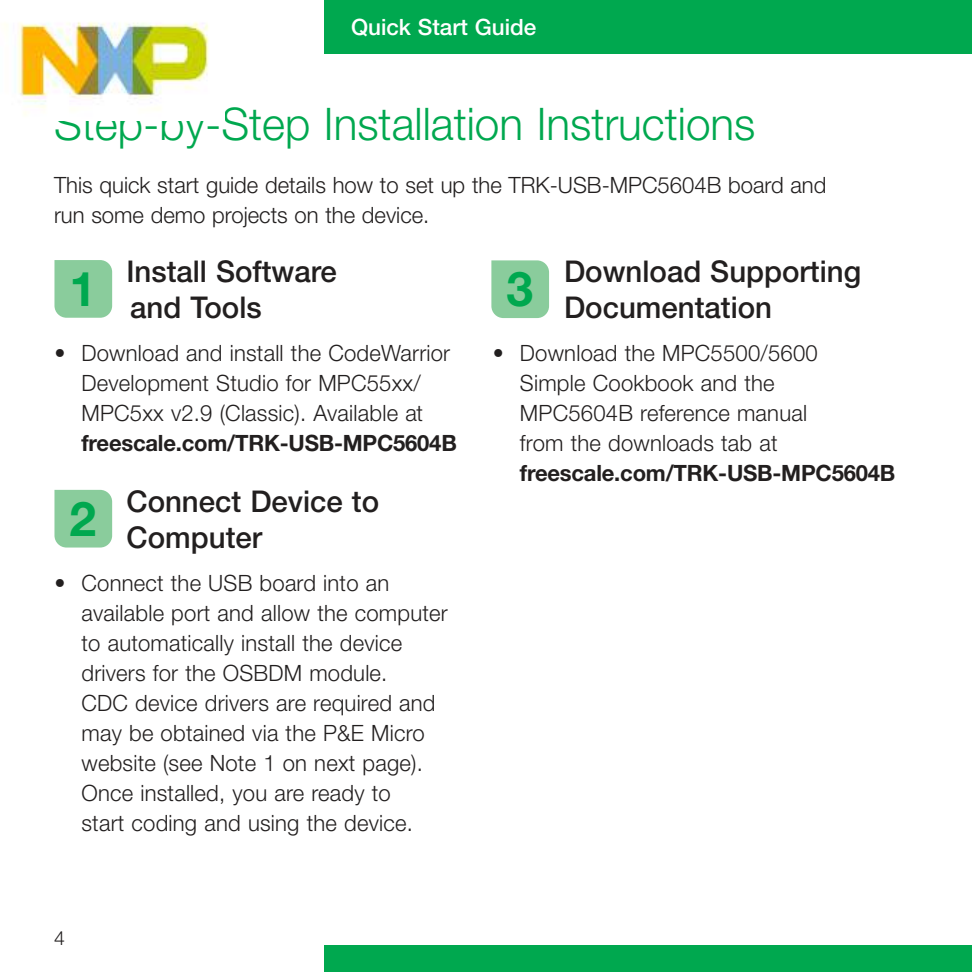
<style>
.page{position:relative;width:972px;height:972px;background:#fff}
.page>*{position:absolute;margin:0;border:0;box-sizing:border-box;transform-origin:0 0}
.t1{font:700 48px "Helvetica Neue LT Pro";color:#00a84f}
.t2{font:300 45px "Helvetica Neue LT Pro";color:#00a84f}
.t3{font:500 30px/36px "Helvetica Neue LT Pro";color:#221f1f}
.t4{font:300 22.5px/30px "Helvetica Neue LT Pro";letter-spacing:.01em;color:#221f1f}
.t5{font:700 22.5px "Helvetica Neue LT Pro";letter-spacing:-.01em;color:#221f1f}
.t6{font:500 22.5px "Helvetica Neue LT Pro";color:#fff}
.t7{font:300 19.5px "Helvetica Neue LT Pro";color:#221f1f}
</style>
<div class="page">
<div style="left:324px;top:0;width:648px;height:54px;background:#00a84f"></div>
<div style="left:324px;top:945px;width:648px;height:27px;background:#00a84f"></div>
<div style="left:54px;top:260px;width:58px;height:58px;background:#8acc9c"></div>
<div style="left:54px;top:490px;width:58px;height:58px;background:#8acc9c"></div>
<div style="left:491px;top:260px;width:58px;height:58px;background:#8acc9c"></div>
<img style="left:4px;top:22px;width:205px;height:93px">
<p class="t6" style="left:351px;top:19px;width:187px">Quick Start Guide</p>
<h2 class="t2" style="left:54px;top:107px;width:703px">Step-by-Step Installation Instructions</h2>
<p class="t4" style="left:54px;top:170px;width:774px">This quick start guide details how to set up the TRK-USB-MPC5604B board and run some demo projects on the device.</p>
<h3 class="t3" style="left:70px;top:256px;width:269px;text-indent:57px">Install Software<br><sup>1</sup> and Tools</h3>
<p class="t4" style="left:54px;top:338px;width:397px;text-align:center">• Download and install the CodeWarrior<br>Development Studio for MPC55xx/<br>MPC5xx v2.9 (Classic). Available at</p>
<p class="t5" style="left:81px;top:435px;width:377px">freescale.com/TRK-USB-MPC5604B</p>
<h3 class="t3" style="left:70px;top:486px;width:311px;text-indent:57px">Connect Device to<br><sup>2</sup> Computer</h3>
<p class="t4" style="left:81px;top:568px;width:368px;text-indent:-27px">• Connect the USB board into an available port and allow the computer to automatically install the device drivers for the OSBDM module.<br>CDC device drivers are required and may be obtained via the P&amp;E Micro website (see Note 1 on next page).<br>Once installed, you are ready to<br>start coding and using the device.</p>
<p class="t7" style="left:54px;top:931px;width:12px">4</p>
<h3 class="t3" style="left:564px;top:256px;width:299px">Download Supporting<br>Documentation</h3>
<p class="t4" style="left:520px;top:338px;width:299px;text-indent:-27px">• Download the MPC5500/5600<br>Simple Cookbook and the<br>MPC5604B reference manual from the downloads tab at</p>
<p class="t5" style="left:520px;top:465px;width:377px">freescale.com/TRK-USB-MPC5604B</p>
<h1 class="t1" style="left:507px;top:271px;width:28px">3</h1>
</div>
